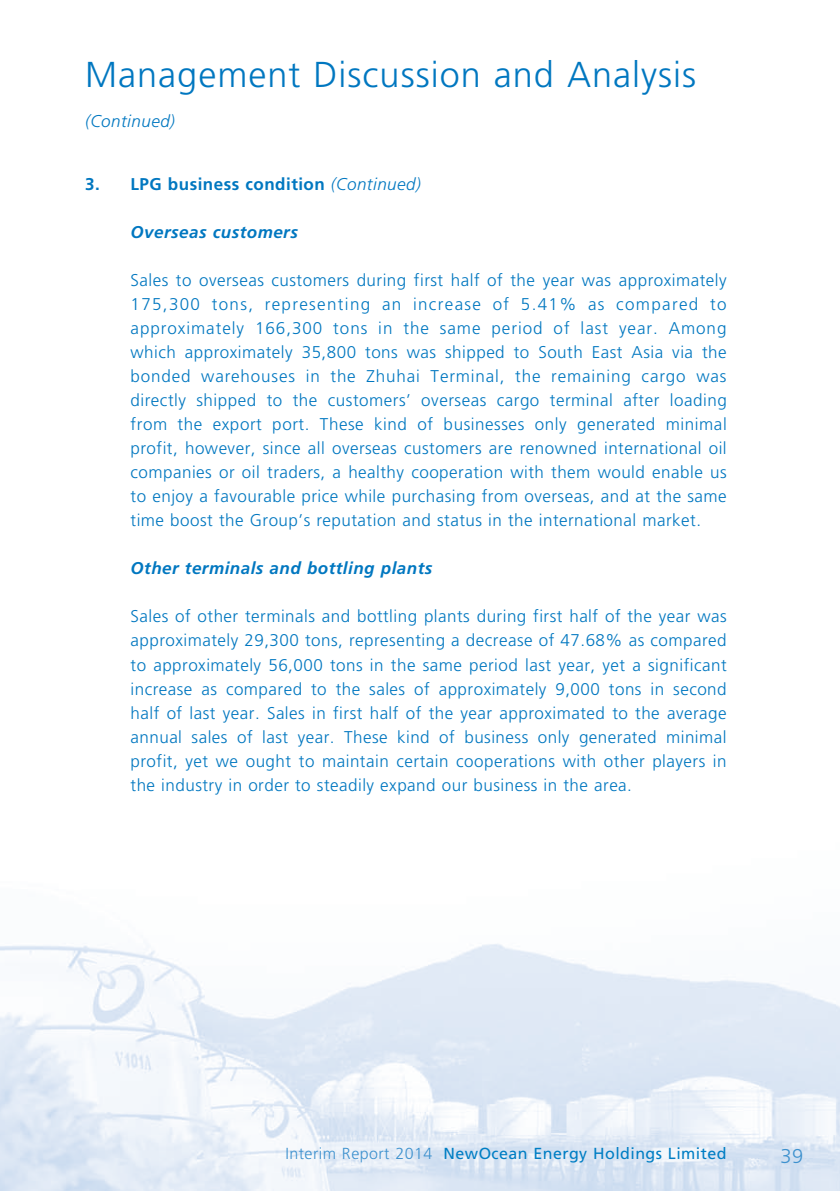
<style>
.page{position:relative;width:840px;height:1191px;background:#fff}
.page>*{position:absolute;margin:0;border:0;box-sizing:border-box;transform-origin:0 0}
.t1{font:300 36px "Frutiger";letter-spacing:.03em;color:#0077c0}
.t2{font:300 20px "Frutiger";color:#3d91ce}
.t3{font:300 17px/24px "Frutiger";letter-spacing:.03em;color:#0077c0;text-align:justify}
.t4{font:italic 700 17px "Frutiger";letter-spacing:.03em;color:#0077c0}
.t5{font:700 17px "Frutiger";letter-spacing:.03em;color:#0077c0}
.t6{font:italic 300 17px "Frutiger";letter-spacing:.03em;color:#0077c0}
.t7{font:16px "Frutiger";letter-spacing:.03em;color:#007ec4}
.s1{font-weight:300;font-style:italic}
.s2{font-weight:300;color:#3d91ce}
</style>
<div class="page">
<img style="left:0;top:944px;width:839px;height:247px">
<h1 class="t1" style="left:85px;top:54px;width:612px">Management Discussion and Analysis</h1>
<p class="t6" style="left:85px;top:112px;width:91px">(Continued)</p>
<p class="t5" style="left:85px;top:174px;width:337px">3. LPG business condition <span class="s1">(Continued)</span></p>
<p class="t4" style="left:130px;top:222px;width:169px">Overseas customers</p>
<p class="t3" style="left:130px;top:269px;width:597px">Sales to overseas customers during first half of the year was approximately 175,300 tons, representing an increase of 5.41% as compared to approximately 166,300 tons in the same period of last year. Among which approximately 35,800 tons was shipped to South East Asia via the bonded warehouses in the Zhuhai Terminal, the remaining cargo was directly shipped to the customers’ overseas cargo terminal after loading from the export port. These kind of businesses only generated minimal profit, however, since all overseas customers are renowned international oil companies or oil traders, a healthy cooperation with them would enable us to enjoy a favourable price while purchasing from overseas, and at the same time boost the Group’s reputation and status in the international market.</p>
<p class="t4" style="left:130px;top:558px;width:303px">Other terminals and bottling plants</p>
<p class="t3" style="left:130px;top:605px;width:597px">Sales of other terminals and bottling plants during first half of the year was approximately 29,300 tons, representing a decrease of 47.68% as compared to approximately 56,000 tons in the same period last year, yet a significant increase as compared to the sales of approximately 9,000 tons in second half of last year. Sales in first half of the year approximated to the average annual sales of last year. These kind of business only generated minimal profit, yet we ought to maintain certain cooperations with other players in the industry in order to steadily expand our business in the area.</p>
<p class="t7" style="left:285px;top:1144px;width:442px"><span class="s2">Interim Report 2014</span> NewOcean Energy Holdings Limited</p>
<p class="t2" style="left:779px;top:1144px;width:24px">39</p>
</div>
